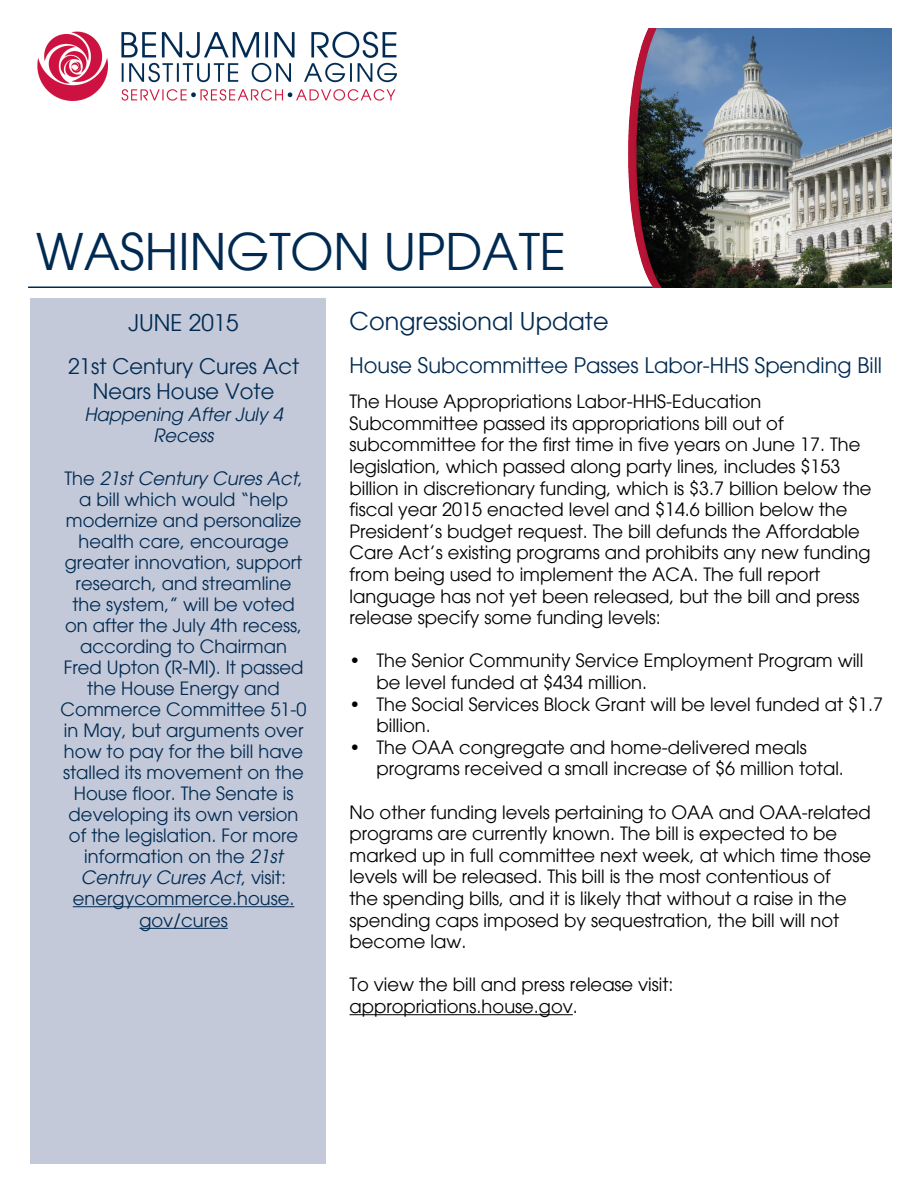
<style>
.page{position:relative;width:918px;height:1188px;background:#fff}
.page>*{position:absolute;margin:0;border:0;box-sizing:border-box;transform-origin:0 0}
.t1{font:49.5px "Avant Garde";color:#002a51}
.Headline{font:24px "Avant Garde";color:#002a51}
.t2{font:22.5px "Avant Garde";color:#002a51}
.Subhead{font:21px/25.2px "Avant Garde";color:#002a51;text-align:center}
.Subhead-2{font:18px/21.6px "Avant Garde";color:#000}
.t3{font:18px/21px "Avant Garde";color:#002a51;text-align:center}
.t4{font:italic 18px/21.6px "Avant Garde";color:#002a51;text-align:center}
.s1{font-style:italic}
</style>
<div class="page">
<hr style="left:350px;top:1014px;width:223px;height:1px;background:#000">
<hr style="left:28px;top:286px;width:863px;height:2px;background:#002a51">
<img style="left:627px;top:28px;width:265px;height:259px">
<img style="left:37px;top:31px;width:360px;height:71px">
<div style="left:30px;top:298px;width:296px;height:866px;background:#c3c9d9"></div>
<hr style="left:73px;top:906px;width:221px;height:1px;background:#002a51">
<hr style="left:139px;top:928px;width:89px;height:1px;background:#002a51">
<p class="t1" style="left:36px;top:222px;width:532px">WASHINGTON UPDATE</p>
<p class="t2" style="left:128px;top:309px;width:112px">JUNE 2015</p>
<p class="Subhead" style="left:68px;top:354px;width:233px">21st Century Cures Act<br>Nears House Vote</p>
<p class="t4" style="left:84px;top:403px;width:200px">Happening After July 4<br>Recess</p>
<p class="t3" style="left:61px;top:468px;width:247px">The <span class="s1">21st Century Cures Act</span>, a bill which would “help modernize and personalize health care, encourage greater innovation, support research, and streamline the system,” will be voted on after the July 4th recess, according to Chairman<br>Fred Upton (R-MI). It passed the House Energy and<br>Commerce Committee 51-0 in May, but arguments over how to pay for the bill have stalled its movement on the<br>House floor. The Senate is developing its own version of the legislation. For more information on the <span class="s1">21st<br>Centruy Cures Act</span>, visit: energycommerce.house. gov/cures</p>
<p class="Headline" style="left:350px;top:306px;width:261px">Congressional Update</p>
<p class="Subhead" style="left:350px;top:353px;width:534px">House Subcommittee Passes Labor-HHS Spending Bill</p>
<p class="Subhead-2" style="left:350px;top:391px;width:524px">The House Appropriations Labor-HHS-Education Subcommittee passed its appropriations bill out of subcommittee for the first time in five years on June 17. The legislation, which passed along party lines, includes $153 billion in discretionary funding, which is $3.7 billion below the fiscal year 2015 enacted level and $14.6 billion below the President’s budget request. The bill defunds the Affordable Care Act’s existing programs and prohibits any new funding from being used to implement the ACA. The full report language has not yet been released, but the bill and press release specify some funding levels:</p>
<p class="Subhead-2" style="left:376px;top:650px;width:489px;text-indent:-27px">• The Senior Community Service Employment Program will be level funded at $434 million.</p>
<p class="Subhead-2" style="left:376px;top:693px;width:508px;text-indent:-27px">• The Social Services Block Grant will be level funded at $1.7 billion.</p>
<p class="Subhead-2" style="left:376px;top:736px;width:469px;text-indent:-27px">• The OAA congregate and home-delivered meals programs received a small increase of $6 million total.</p>
<p class="Subhead-2" style="left:350px;top:801px;width:523px">No other funding levels pertaining to OAA and OAA-related programs are currently known. The bill is expected to be marked up in full committee next week, at which time those levels will be released. This bill is the most contentious of<br>the spending bills, and it is likely that without a raise in the spending caps imposed by sequestration, the bill will not become law.</p>
<p class="Subhead-2" style="left:350px;top:974px;width:326px">To view the bill and press release visit:</p>
<p class="Subhead-2" style="left:350px;top:996px;width:230px">appropriations.house.gov.</p>
</div>
